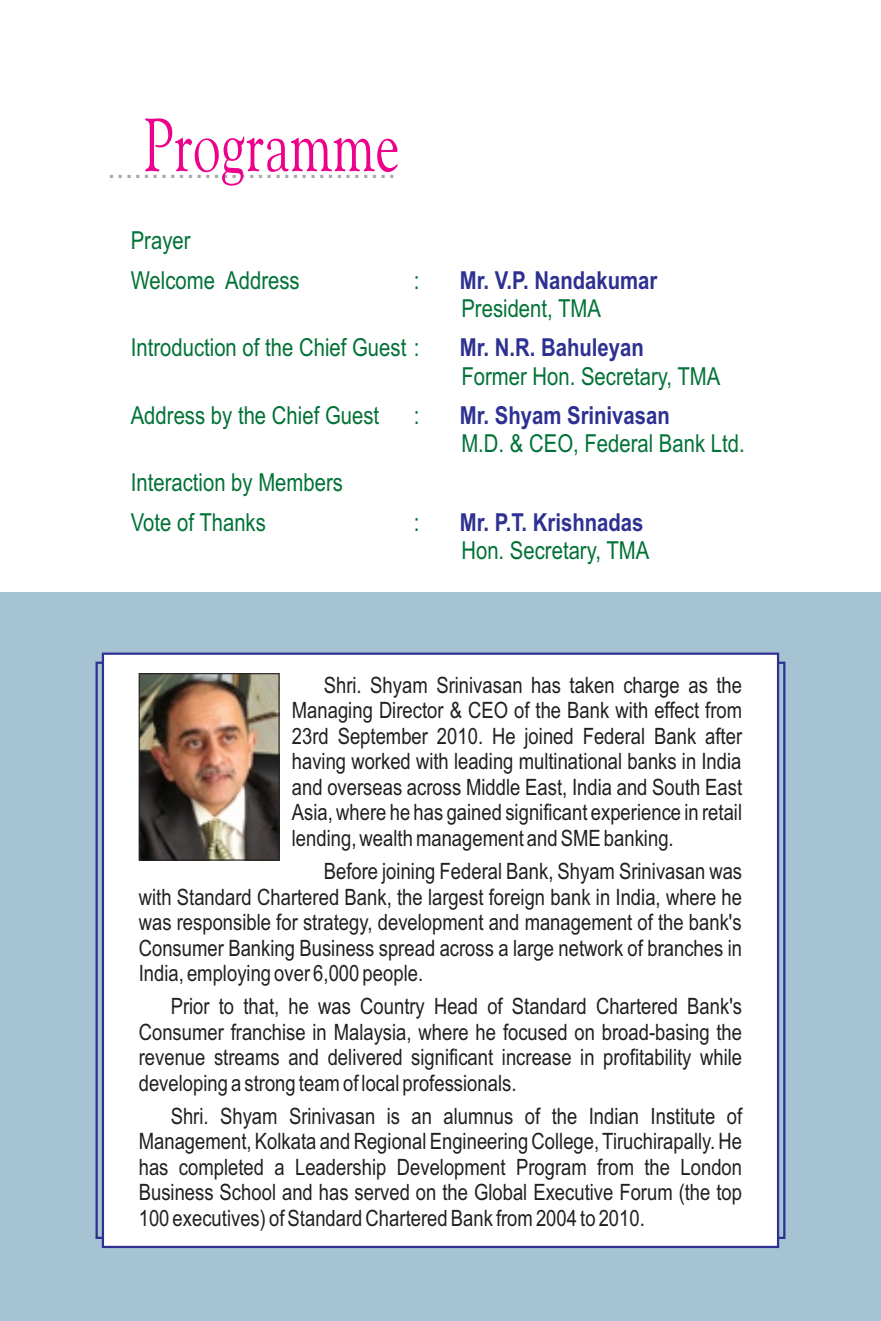
<style>
.page{position:relative;width:881px;height:1321px;background:#fff}
.page>*{position:absolute;margin:0;border:0;box-sizing:border-box;transform-origin:0 0}
.t1{font:75.15px "Goudy Old Style BT";letter-spacing:.01em;color:#ec008c;scale:.73 1}
.t2{font:31.5px "Arial";color:#a7a9ac}
.t3{font:24.75px/39.6px "Arial Narrow";color:#007236}
.t4{font:700 24.75px "Arial Narrow";color:#2e3092}
.t5{font:22.5px/25.4px "Arial Narrow";color:#231f20;text-align:justify}
</style>
<div class="page">
<div style="left:0;top:592px;width:880px;height:728px;background:#a5c3d2"></div>
<div style="left:101px;top:652px;width:679px;height:596px;background:#fff"></div>
<img style="left:140px;top:675px;width:137px;height:183px">
<div style="left:138px;top:673px;width:141px;height:187px;border:1px solid #231f20"></div>
<h1 class="t1" style="left:143px;top:114px;width:353px">Programme</h1>
<h2 class="t2" style="left:107px;top:155px;width:290px">.................................</h2>
<p class="t3" style="left:131px;top:223px;width:170px">Prayer<br>Welcome Address</p>
<p class="t3" style="left:414px;top:262px;width:7px">:</p>
<p class="t3" style="left:131px;top:330px;width:290px">Introduction of the Chief Guest :</p>
<p class="t3" style="left:131px;top:398px;width:250px">Address by the Chief Guest</p>
<p class="t3" style="left:414px;top:398px;width:7px">:</p>
<p class="t3" style="left:131px;top:465px;width:214px">Interaction by Members<br>Vote of Thanks</p>
<p class="t3" style="left:414px;top:505px;width:7px">:</p>
<p class="t4" style="left:459px;top:271px;width:199px">Mr. V.P. Nandakumar</p>
<p class="t3" style="left:461px;top:290px;width:141px">President, TMA</p>
<p class="t4" style="left:459px;top:338px;width:185px">Mr. N.R. Bahuleyan</p>
<p class="t3" style="left:461px;top:358px;width:260px">Former Hon. Secretary, TMA</p>
<p class="t4" style="left:459px;top:406px;width:211px">Mr. Shyam Srinivasan</p>
<p class="t3" style="left:461px;top:426px;width:285px">M.D. &amp; CEO, Federal Bank Ltd.</p>
<p class="t4" style="left:459px;top:513px;width:185px">Mr. P.T. Krishnadas</p>
<p class="t3" style="left:461px;top:533px;width:189px">Hon. Secretary, TMA</p>
<p class="t5" style="left:292px;top:674px;width:451px;text-indent:32px">Shri. Shyam Srinivasan has taken charge as the Managing Director &amp; CEO of the Bank with effect from 23rd September 2010. He joined Federal Bank after having worked with leading multinational banks in India and overseas across Middle East, India and South East Asia, where he has gained significant experience in retail lending, wealth management and SME banking.</p>
<p class="t5" style="left:139px;top:860px;width:604px;text-indent:185px">Before joining Federal Bank, Shyam Srinivasan was with Standard Chartered Bank, the largest foreign bank in India, where he was responsible for strategy, development and management of the bank's Consumer Banking Business spread across a large network of branches in India, employing over 6,000 people.</p>
<p class="t5" style="left:139px;top:995px;width:604px;text-indent:32px">Prior to that, he was Country Head of Standard Chartered Bank's Consumer franchise in Malaysia, where he focused on broad-basing the revenue streams and delivered significant increase in profitability while developing a strong team of local professionals.</p>
<p class="t5" style="left:139px;top:1105px;width:604px;text-indent:32px">Shri. Shyam Srinivasan is an alumnus of the Indian Institute of Management, Kolkata and Regional Engineering College, Tiruchirapally. He has completed a Leadership Development Program from the London Business School and has served on the Global Executive Forum (the top 100 executives) of Standard Chartered Bank from 2004 to 2010.</p>
</div>
